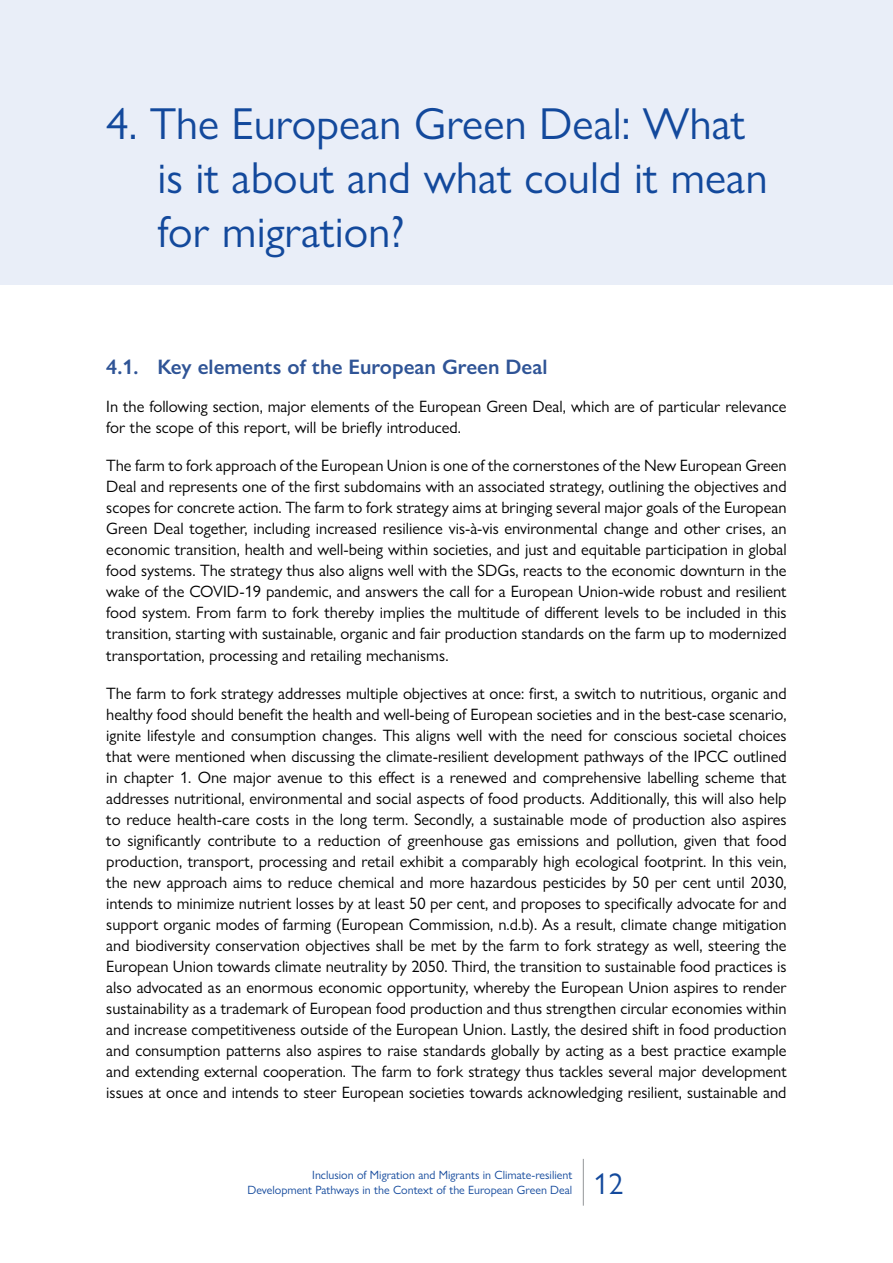
<style>
.page{position:relative;width:893px;height:1263px;background:#fff}
.page>*{position:absolute;margin:0;border:0;box-sizing:border-box;transform-origin:0 0}
.t1{font:45px/54px "Gill Sans Nova";color:#13499c}
.t2{font:30px "Gill Sans Nova";color:#13499c}
.t3{font:600 21px "Gill Sans Nova";color:#2f5496}
.t4{font:16.5px/21px "Gill Sans Nova";color:#000;text-align:justify}
.t5{font:12px/14.4px "Gill Sans Nova";color:#13499c;text-align:right}
</style>
<div class="page">
<hr style="left:583px;top:1159px;width:1px;height:47px;background:#939598">
<div style="left:0;top:0;width:893px;height:285px;background:#e9eef8"></div>
<h1 class="t1" style="left:157px;top:96px;width:612px;text-indent:-51px">4. The European Green Deal: What is it about and what could it mean for migration?</h1>
<p class="t3" style="left:106px;top:354px;width:443px">4.1. Key elements of the European Green Deal</p>
<p class="t4" style="left:106px;top:396px;width:682px">In the following section, major elements of the European Green Deal, which are of particular relevance for the scope of this report, will be briefly introduced.</p>
<p class="t4" style="left:106px;top:455px;width:682px">The farm to fork approach of the European Union is one of the cornerstones of the New European Green Deal and represents one of the first subdomains with an associated strategy, outlining the objectives and scopes for concrete action. The farm to fork strategy aims at bringing several major goals of the European Green Deal together, including increased resilience vis-à-vis environmental change and other crises, an economic transition, health and well-being within societies, and just and equitable participation in global food systems. The strategy thus also aligns well with the SDGs, reacts to the economic downturn in the wake of the COVID-19 pandemic, and answers the call for a European Union-wide robust and resilient food system. From farm to fork thereby implies the multitude of different levels to be included in this transition, starting with sustainable, organic and fair production standards on the farm up to modernized transportation, processing and retailing mechanisms.</p>
<p class="t4" style="left:106px;top:682px;width:682px">The farm to fork strategy addresses multiple objectives at once: first, a switch to nutritious, organic and healthy food should benefit the health and well-being of European societies and in the best-case scenario, ignite lifestyle and consumption changes. This aligns well with the need for conscious societal choices that were mentioned when discussing the climate-resilient development pathways of the IPCC outlined in chapter 1. One major avenue to this effect is a renewed and comprehensive labelling scheme that addresses nutritional, environmental and social aspects of food products. Additionally, this will also help to reduce health-care costs in the long term. Secondly, a sustainable mode of production also aspires to significantly contribute to a reduction of greenhouse gas emissions and pollution, given that food production, transport, processing and retail exhibit a comparably high ecological footprint. In this vein, the new approach aims to reduce chemical and more hazardous pesticides by 50 per cent until 2030, intends to minimize nutrient losses by at least 50 per cent, and proposes to specifically advocate for and support organic modes of farming (European Commission, n.d.b). As a result, climate change mitigation and biodiversity conservation objectives shall be met by the farm to fork strategy as well, steering the European Union towards climate neutrality by 2050. Third, the transition to sustainable food practices is also advocated as an enormous economic opportunity, whereby the European Union aspires to render sustainability as a trademark of European food production and thus strengthen circular economies within and increase competitiveness outside of the European Union. Lastly, the desired shift in food production and consumption patterns also aspires to raise standards globally by acting as a best practice example and extending external cooperation. The farm to fork strategy thus tackles several major development issues at once and intends to steer European societies towards acknowledging resilient, sustainable and</p>
<p class="t5" style="left:247px;top:1168px;width:326px">Inclusion of Migration and Migrants in Climate-resilient<br>Development Pathways in the Context of the European Green Deal</p>
<h2 class="t2" style="left:594px;top:1165px;width:31px">12</h2>
</div>
